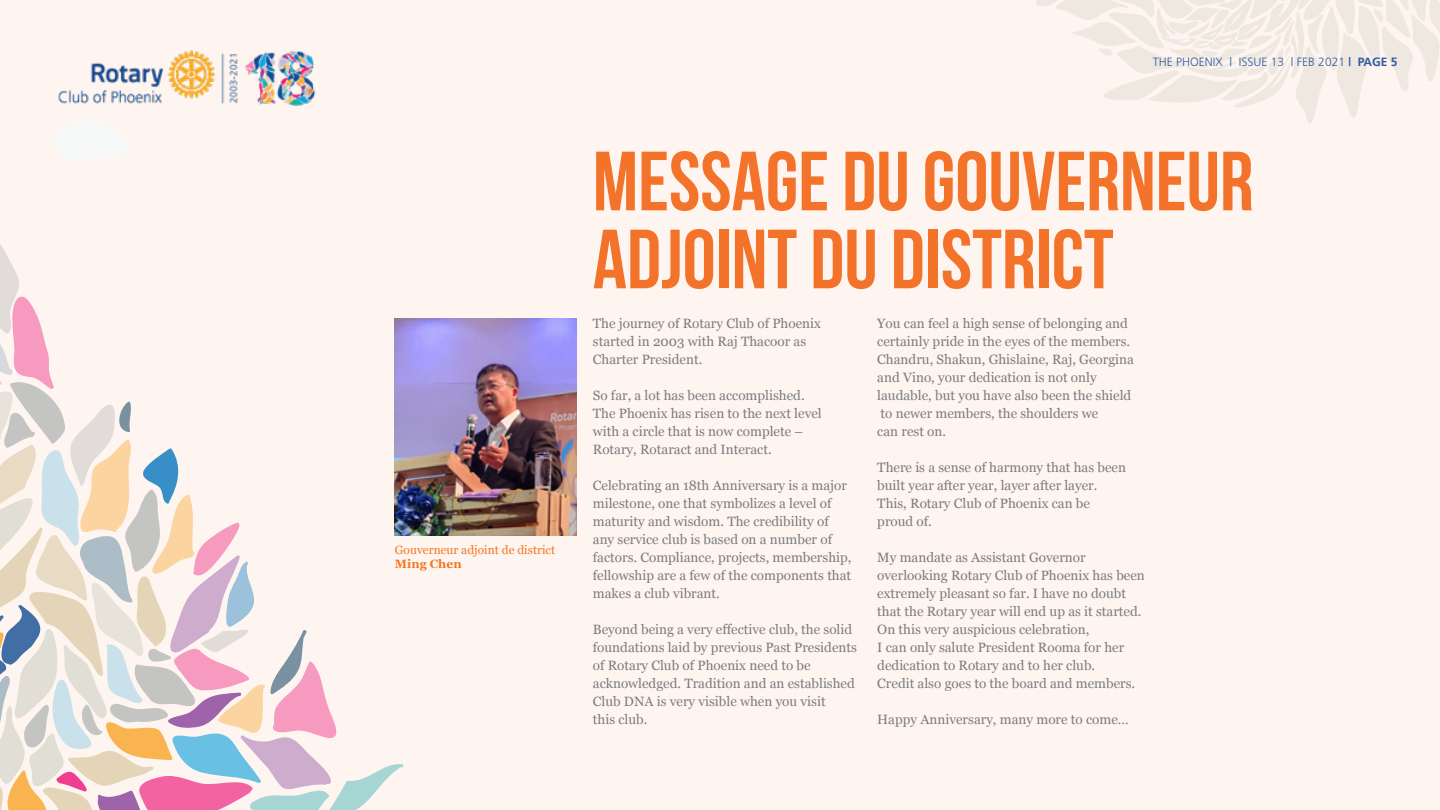
<style>
.page{position:relative;width:1440px;height:810px;background:#fff5f0}
.page>*{position:absolute;margin:0;border:0;box-sizing:border-box;transform-origin:0 0}
.t1{font:83.7px "Bebas Neue";color:#f3732a}
.t2{font:13.5px/18px "Georgia";color:#7b7c80}
.t3{font:300 12px "Frutiger";color:#2f5ba0}
.t4{font:12px "Georgia";color:#f47621}
.t5{font:700 12px "Georgia";color:#f47621}
.s1{font-weight:700}
</style>
<div class="page">
<svg style="left:1036px;top:0;width:404px;height:123px"></svg>
<img style="left:404px;top:318px;width:172px;height:218px">
<svg style="left:0;top:244px;width:404px;height:566px"></svg>
<img style="left:58px;top:50px;width:258px;height:56px">
<p class="t4" style="left:395px;top:541px;width:162px">Gouverneur adjoint de district</p>
<p class="t5" style="left:395px;top:557px;width:68px">Ming Chen</p>
<p class="t3" style="left:1153px;top:55px;width:246px">THE PHOENIX | ISSUE 13 | FEB 2021 <span class="s1">| PAGE 5</span></p>
<p class="t1" style="left:593px;top:135px;width:662px">MESSAGE DU GOUVERNEUR</p>
<p class="t1" style="left:593px;top:213px;width:522px">ADJOINT DU DISTRICT</p>
<p class="t2" style="left:877px;top:314px;width:254px">You can feel a high sense of belonging and certainly pride in the eyes of the members.</p>
<p class="t2" style="left:877px;top:350px;width:258px">Chandru, Shakun, Ghislaine, Raj, Georgina and Vino, your dedication is not only laudable, but you have also been the shield</p>
<p class="t2" style="left:881px;top:404px;width:219px">to newer members, the shoulders we</p>
<p class="t2" style="left:877px;top:422px;width:70px">can rest on.</p>
<p class="t2" style="left:877px;top:458px;width:250px">There is a sense of harmony that has been built year after year, layer after layer.</p>
<p class="t2" style="left:877px;top:494px;width:214px">This, Rotary Club of Phoenix can be</p>
<p class="t2" style="left:877px;top:512px;width:56px">proud of.</p>
<p class="t2" style="left:877px;top:548px;width:269px">My mandate as Assistant Governor overlooking Rotary Club of Phoenix has been extremely pleasant so far. I have no doubt that the Rotary year will end up as it started.</p>
<p class="t2" style="left:877px;top:620px;width:214px">On this very auspicious celebration,</p>
<p class="t2" style="left:877px;top:638px;width:248px">I can only salute President Rooma for her dedication to Rotary and to her club.</p>
<p class="t2" style="left:877px;top:674px;width:259px">Credit also goes to the board and members.</p>
<p class="t2" style="left:877px;top:710px;width:253px">Happy Anniversary, many more to come…</p>
<p class="t2" style="left:593px;top:314px;width:230px">The journey of Rotary Club of Phoenix started in 2003 with Raj Thacoor as</p>
<p class="t2" style="left:593px;top:350px;width:111px">Charter President.</p>
<p class="t2" style="left:593px;top:386px;width:213px">So far, a lot has been accomplished.</p>
<p class="t2" style="left:593px;top:404px;width:230px">The Phoenix has risen to the next level</p>
<p class="t2" style="left:593px;top:422px;width:212px">with a circle that is now complete –</p>
<p class="t2" style="left:593px;top:440px;width:180px">Rotary, Rotaract and Interact.</p>
<p class="t2" style="left:593px;top:476px;width:260px">Celebrating an 18th Anniversary is a major milestone, one that symbolizes a level of maturity and wisdom. The credibility of any service club is based on a number of factors. Compliance, projects, membership, fellowship are a few of the components that makes a club vibrant.</p>
<p class="t2" style="left:593px;top:620px;width:266px">Beyond being a very effective club, the solid foundations laid by previous Past Presidents of Rotary Club of Phoenix need to be acknowledged. Tradition and an established Club DNA is very visible when you visit</p>
<p class="t2" style="left:593px;top:710px;width:56px">this club.</p>
</div>
